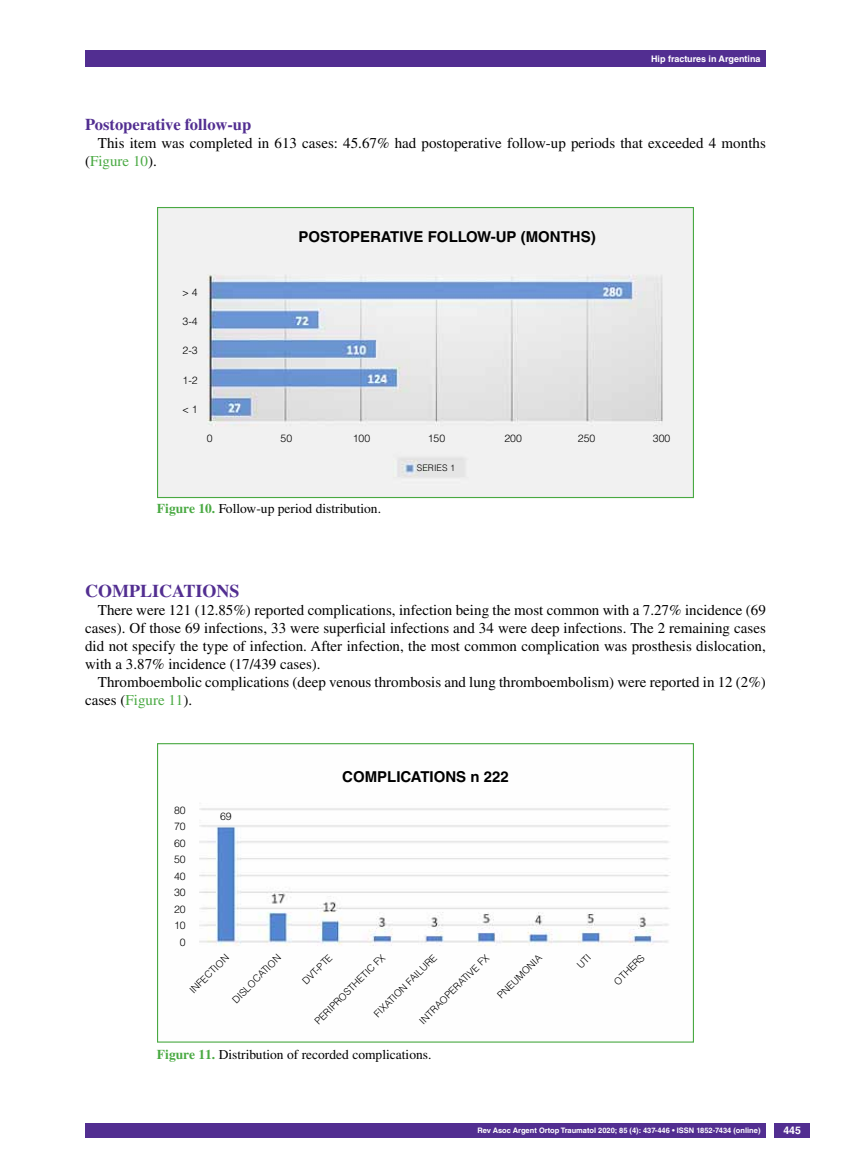
<style>
.page{position:relative;width:851px;height:1170px;background:#fff}
.page>*{position:absolute;margin:0;border:0;box-sizing:border-box;transform-origin:0 0}
.t1{font:700 18px "Times LT Std";color:#522e91}
.t2{font:700 16.5px "Times LT Std";letter-spacing:-.005em;color:#522e91}
.t3{font:15px/18px "Times LT Std";color:#000}
.t4{font:700 15px "Helvetica LT Std";color:#000}
.t5{font:13.5px "Times LT Std";color:#000}
.t6{font:300 10.5px/16.5px "Helvetica LT Std";color:#000;text-align:center}
.t7{font:700 10.5px "Helvetica LT Std";color:#fff}
.t8{font:300 9.75px "Helvetica LT Std";color:#000}
.t9{font:700 9px "Helvetica LT Std";color:#fff}
.t10{font:300 9px "Helvetica LT Std";color:#000}
.t11{font:700 7.5px "Helvetica LT Std";color:#fff}
.s1{color:#49a942}
.s2{font-weight:700;color:#49a942}
</style>
<div class="page">
<div style="left:85px;top:50px;width:680px;height:17px;background:#522e91"></div>
<div style="left:85px;top:1123px;width:680px;height:14px;background:#522e91"></div>
<div style="left:774px;top:1123px;width:35px;height:14px;background:#522e91"></div>
<img style="left:159px;top:209px;width:533px;height:287px">
<div style="left:157px;top:207px;width:537px;height:291px;border:1px solid #49a942"></div>
<img style="left:199px;top:808px;width:471px;height:138px">
<div style="left:157px;top:743px;width:537px;height:299px;border:1px solid #49a942"></div>
<p class="t9" style="left:651px;top:53px;width:111px">Hip fractures in Argentina</p>
<p class="t2" style="left:85px;top:115px;width:168px">Postoperative follow-up</p>
<p class="t3" style="left:85px;top:134px;width:682px;text-indent:13px">This item was completed in 613 cases: 45.67% had postoperative follow-up periods that exceeded 4 months (<span class="s1">Figure 10</span>).</p>
<p class="t4" style="left:298px;top:227px;width:52px">Postope</p>
<p class="t4" style="left:370px;top:227px;width:78px">rative follo</p>
<p class="t4" style="left:477px;top:227px;width:120px">w-up (months)</p>
<p class="t6" style="left:182px;top:284px;width:17px">&gt; 4</p>
<p class="t6" style="left:182px;top:313px;width:17px">3-4</p>
<p class="t6" style="left:182px;top:342px;width:17px">2-3</p>
<p class="t6" style="left:182px;top:371px;width:17px">1-2</p>
<p class="t6" style="left:182px;top:401px;width:17px">&lt; 1</p>
<p class="t6" style="left:207px;top:429px;width:7px">0</p>
<p class="t6" style="left:280px;top:429px;width:13px">50</p>
<p class="t6" style="left:352px;top:429px;width:19px">100</p>
<p class="t6" style="left:427px;top:429px;width:19px">150</p>
<p class="t6" style="left:504px;top:429px;width:19px">200</p>
<p class="t6" style="left:577px;top:429px;width:19px">250</p>
<p class="t6" style="left:652px;top:429px;width:19px">300</p>
<p class="t10" style="left:417px;top:462px;width:40px">SERIES 1</p>
<p class="t5" style="left:157px;top:501px;width:225px"><span class="s2">Figure 10.</span> Follow-up period distribution.</p>
<p class="t1" style="left:85px;top:580px;width:156px">Complications</p>
<p class="t3" style="left:85px;top:601px;width:682px;text-align:justify;text-indent:13px">There were 121 (12.85%) reported complications, infection being the most common with a 7.27% incidence (69 cases). Of those 69 infections, 33 were superficial infections and 34 were deep infections. The 2 remaining cases did not specify the type of infection. After infection, the most common complication was prosthesis dislocation, with a 3.87% incidence (17/439 cases).</p>
<p class="t3" style="left:85px;top:673px;width:682px;text-indent:13px">Thromboembolic complications (deep venous thrombosis and lung thromboembolism) were reported in 12 (2%) cases (<span class="s1">Figure 11</span>).</p>
<p class="t4" style="left:342px;top:767px;width:168px">Complications n 222</p>
<p class="t6" style="left:174px;top:801px;width:13px">80<br>70<br>60<br>50<br>40<br>30<br>20<br>10<br>0</p>
<p class="t6" style="left:220px;top:808px;width:13px">69</p>
<p class="t8" style="left:187px;top:987px;width:43px;rotate:-45deg">IN FEC TION</p>
<p class="t8" style="left:345px;top:985px;width:49px;rotate:-45deg">THE TIC FX</p>
<p class="t8" style="left:459px;top:975px;width:36px;rotate:-45deg">TIVE FX</p>
<p class="t8" style="left:508px;top:979px;width:17px;rotate:-45deg">UMON</p>
<p class="t8" style="left:611px;top:978px;width:20px;rotate:-45deg">OTHERS</p>
<p class="t8" style="left:259px;top:967px;width:15px;rotate:-45deg">TION</p>
<p class="t8" style="left:299px;top:978px;width:39px;rotate:-45deg">DVT -PT E</p>
<p class="t8" style="left:325px;top:1005px;width:16px;rotate:-45deg">IPROS</p>
<p class="t8" style="left:371px;top:1011px;width:79px;rotate:-45deg">FIXATION FAIL URE</p>
<p class="t8" style="left:230px;top:996px;width:17px;rotate:-45deg">DISLOCA</p>
<p class="t8" style="left:442px;top:992px;width:13px;rotate:-45deg">PERA</p>
<p class="t8" style="left:416px;top:1017px;width:22px;rotate:-45deg">IN TRAO</p>
<p class="t5" style="left:157px;top:1046px;width:276px"><span class="s2">Figure 11.</span> Distribution of recorded complications.</p>
<p class="t11" style="left:477px;top:1125px;width:284px">Rev Asoc Argent Ortop Traumatol 2020; 85 (4): 437-446 • ISSN 1852-7434 (online)</p>
<p class="t7" style="left:783px;top:1124px;width:19px">445</p>
</div>
